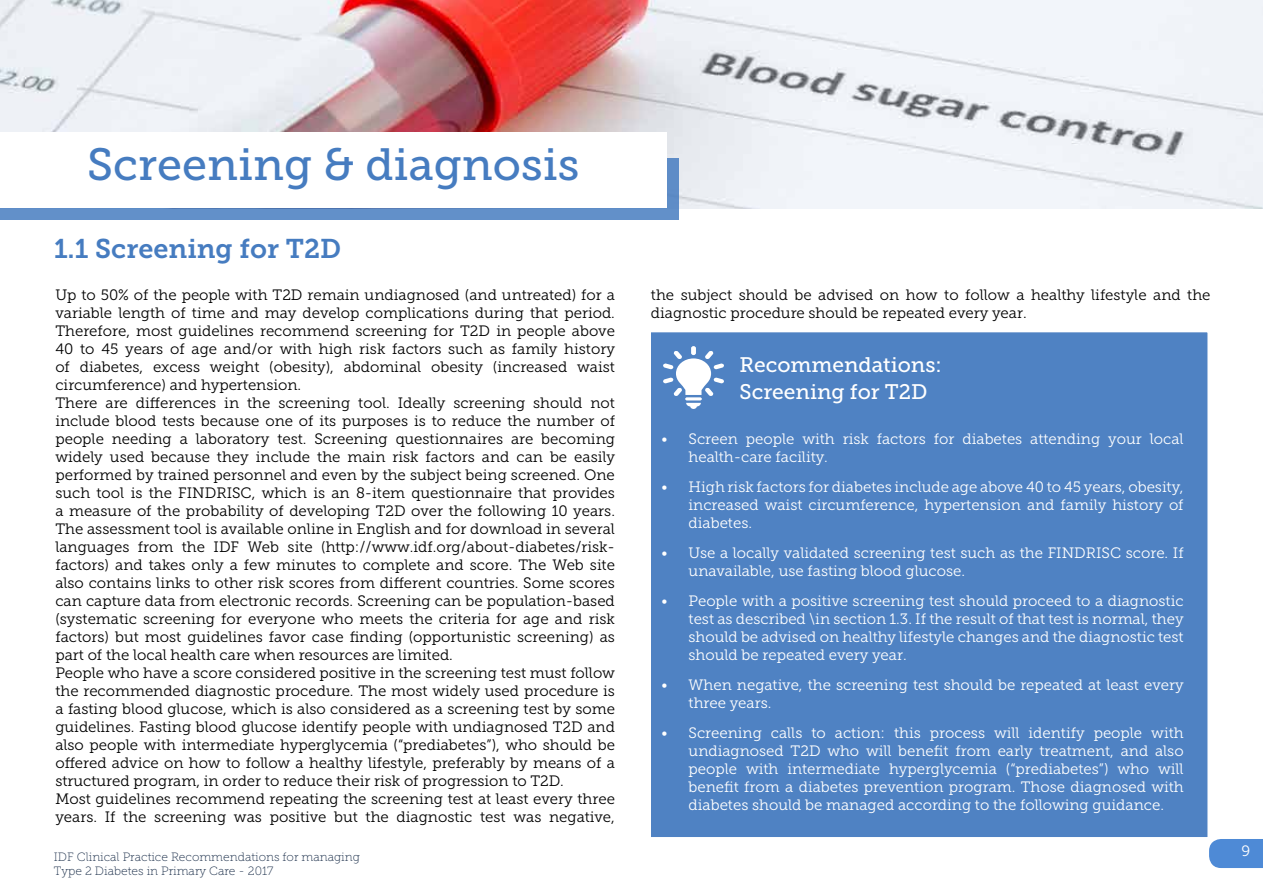
<style>
.page{position:relative;width:1263px;height:893px;background:#fff}
.page>*{position:absolute;margin:0;border:0;box-sizing:border-box;transform-origin:0 0}
.t1{font:45px "Museo Slab 500";color:#467cc0}
.t2{font:27px "Museo Slab 700";color:#467cc0}
.t3{font:21px/27px "Museo Slab 500";color:#fff}
.t4{font:15px/18px "Museo Slab 300";color:#000}
.t5{font:15px/18px "Museo Slab 300";color:#fff}
.t6{font:12px/14.4px "Museo Slab 100";color:#152945}
</style>
<div class="page">
<div style="left:1209px;top:839px;width:54px;height:29px;background:#4e8ad6"></div>
<img style="left:0;top:0;width:1262px;height:208px">
<div style="left:0;top:159px;width:679px;height:61px;background:#6290c9"></div>
<div style="left:0;top:132px;width:667px;height:76px;background:#fff"></div>
<div style="left:649px;top:331px;width:560px;height:507px;background:#4f82c3;border:2px solid #fff"></div>
<hr style="left:685px;top:397px;width:17px;height:3px;background:#fff;border-radius:2px">
<svg style="left:686px;top:403px;width:15px;height:6px"></svg>
<div style="left:691px;top:346px;width:5px;height:9px;background:#fff;border-radius:2px"></div>
<svg style="left:663px;top:351px;width:61px;height:45px"></svg>
<h1 class="t1" style="left:87px;top:139px;width:494px">Screening &amp; diagnosis</h1>
<h2 class="t2" style="left:54px;top:233px;width:289px">1.1 Screening for T2D</h2>
<p class="t4" style="left:55px;top:286px;width:561px">Up to 50% of the people with T2D remain undiagnosed (and untreated) for a variable length of time and may develop complications during that period.<br>Therefore, most guidelines recommend screening for T2D in people above 40 to 45 years of age and/or with high risk factors such as family history of diabetes, excess weight (obesity), abdominal obesity (increased waist circumference) and hypertension.<br>There are differences in the screening tool. Ideally screening should not include blood tests because one of its purposes is to reduce the number of people needing a laboratory test. Screening questionnaires are becoming widely used because they include the main risk factors and can be easily performed by trained personnel and even by the subject being screened. One such tool is the FINDRISC, which is an 8-item questionnaire that provides a measure of the probability of developing T2D over the following 10 years.<br>The assessment tool is available online in English and for download in several languages from the IDF Web site (http://www.idf.org/about-diabetes/risk&shy;factors) and takes only a few minutes to complete and score. The Web site also contains links to other risk scores from different countries. Some scores can capture data from electronic records. Screening can be population-based (systematic screening for everyone who meets the criteria for age and risk factors) but most guidelines favor case finding (opportunistic screening) as part of the local health care when resources are limited.<br>People who have a score considered positive in the screening test must follow the recommended diagnostic procedure. The most widely used procedure is a fasting blood glucose, which is also considered as a screening test by some guidelines. Fasting blood glucose identify people with undiagnosed T2D and also people with intermediate hyperglycemia (“prediabetes”), who should be offered advice on how to follow a healthy lifestyle, preferably by means of a structured program, in order to reduce their risk of progression to T2D.<br>Most guidelines recommend repeating the screening test at least every three years. If the screening was positive but the diagnostic test was negative,</p>
<p class="t4" style="left:651px;top:286px;width:561px">the subject should be advised on how to follow a healthy lifestyle and the diagnostic procedure should be repeated every year.</p>
<h3 class="t3" style="left:740px;top:351px;width:204px">Recommendations:<br>Screening for T2D</h3>
<p class="t5" style="left:688px;top:430px;width:496px;text-indent:-27px">• Screen people with risk factors for diabetes attending your local health-care facility.</p>
<p class="t5" style="left:688px;top:478px;width:497px;text-align:justify;text-indent:-27px">• High risk factors for diabetes include age above 40 to 45 years, obesity, increased waist circumference, hypertension and family history of diabetes.</p>
<p class="t5" style="left:688px;top:544px;width:497px;text-indent:-27px">• Use a locally validated screening test such as the FINDRISC score. If unavailable, use fasting blood glucose.</p>
<p class="t5" style="left:688px;top:592px;width:496px;text-align:justify;text-indent:-27px">• People with a positive screening test should proceed to a diagnostic test as described \in section 1.3. If the result of that test is normal, they should be advised on healthy lifestyle changes and the diagnostic test should be repeated every year.</p>
<p class="t5" style="left:688px;top:676px;width:497px;text-indent:-27px">• When negative, the screening test should be repeated at least every three years.</p>
<p class="t5" style="left:688px;top:724px;width:497px;text-align:justify;text-indent:-27px">• Screening calls to action: this process will identify people with undiagnosed T2D who will benefit from early treatment, and also people with intermediate hyperglycemia (“prediabetes”) who will benefit from a diabetes prevention program. Those diagnosed with diabetes should be managed according to the following guidance.</p>
<p class="t6" style="left:54px;top:850px;width:307px">IDF Clinical Practice Recommendations for managing<br>Type 2 Diabetes in Primary Care - 2017</p>
<p class="t5" style="left:1241px;top:842px;width:10px">9</p>
</div>
